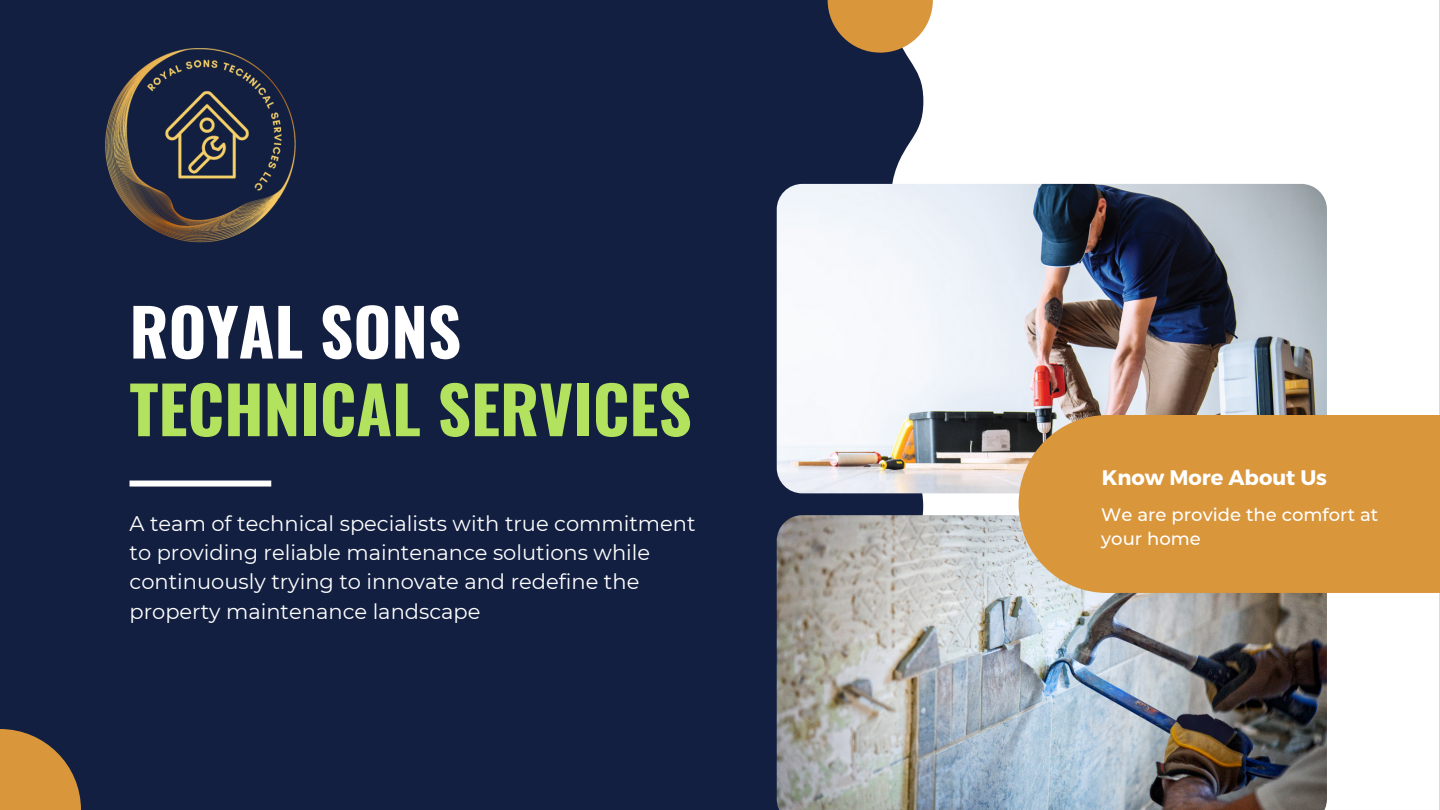
<style>
.page{position:relative;width:1440px;height:810px;background:#121f41}
.page>*{position:absolute;margin:0;border:0;box-sizing:border-box;transform-origin:0 0}
.t1{font:700 65px "Oswald";color:#b3e35e}
.t2{font:700 65px "Oswald";color:#fff}
.t3{font:21px/29.2px "Montserrat";color:#fff}
.t4{font:700 21px "Montserrat";color:#fff}
.t5{font:500 18px/24.8px "Montserrat";color:#fff}
</style>
<div class="page">
<div style="left:891px;top:0;width:549px;height:810px;background:#fff"></div>
<img style="left:777px;top:184px;width:550px;height:309px;border-radius:26px">
<img style="left:777px;top:515px;width:550px;height:295px">
<div style="left:130px;top:481px;width:141px;height:6px;background:#fff"></div>
<div style="left:1019px;top:415px;width:421px;height:178px;background:#d9963b"></div>
<svg style="left:828px;top:0;width:105px;height:53px;background:#c5924f"></svg>
<svg style="left:0;top:729px;width:81px;height:81px;fill:#d9963b"></svg>
<img style="left:105px;top:48px;width:191px;height:195px">
<h1 class="t2" style="left:130px;top:281px;width:333px">ROYAL SONS</h1>
<h1 class="t1" style="left:130px;top:359px;width:564px">TECHNICAL SERVICES</h1>
<p class="t3" style="left:130px;top:509px;width:568px">A team of technical specialists with true commitment to providing reliable maintenance solutions while continuously trying to innovate and redefine the property maintenance landscape</p>
<p class="t4" style="left:1102px;top:464px;width:227px">Know More About Us</p>
<p class="t5" style="left:1101px;top:502px;width:279px">We are provide the comfort at your home</p>
</div>
